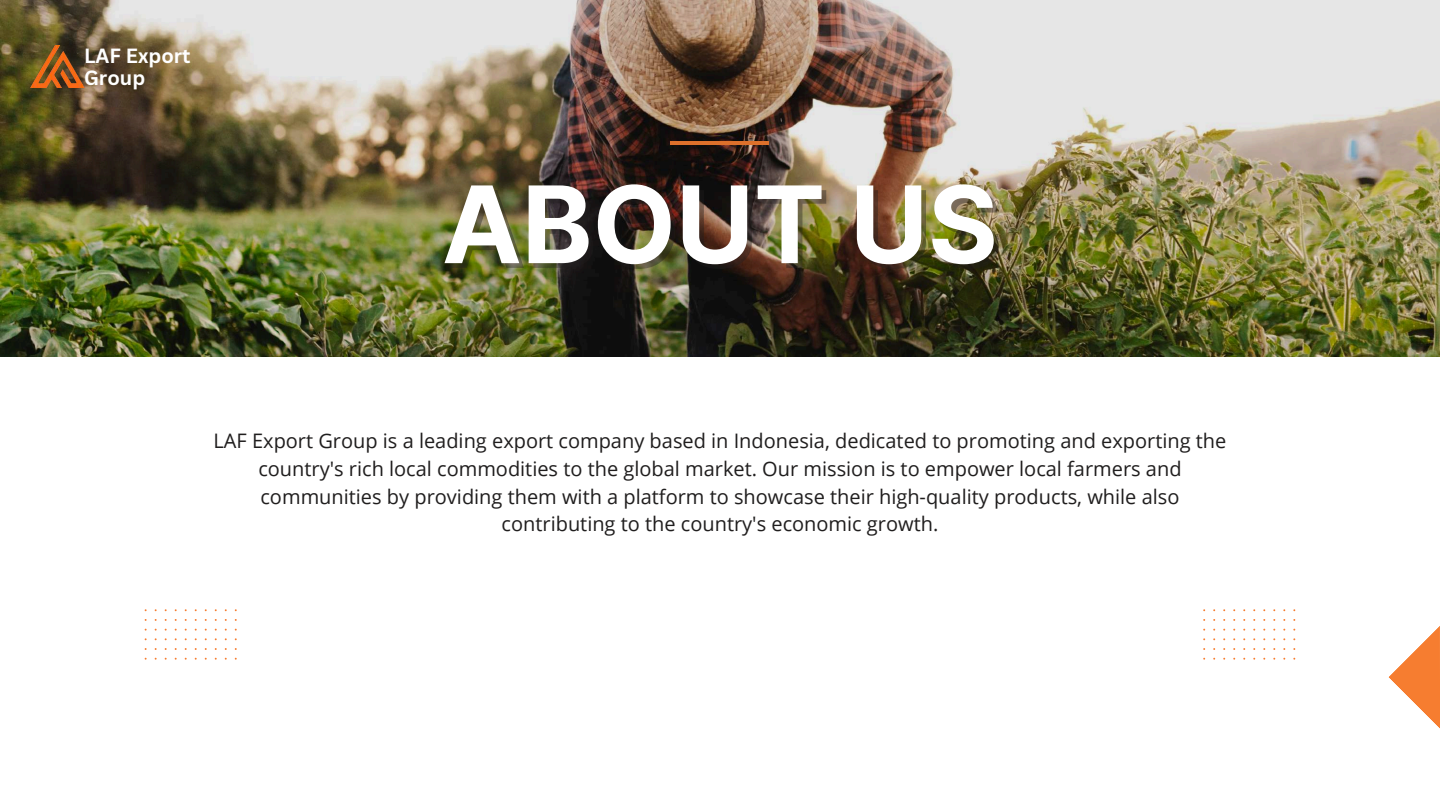
<style>
.page{position:relative;width:1440px;height:810px;background:#fff}
.page>*{position:absolute;margin:0;border:0;box-sizing:border-box;transform-origin:0 0}
.t1{font:700 106.8px "Inter";color:#fff}
.t2{font:20px/27.8px "Open Sans";color:#201e1e;text-align:center}
.t3{font:700 20px/21.8px "Canva Sans";color:#fff}
</style>
<div class="page">
<svg style="left:1388px;top:626px;width:52px;height:103px"></svg>
<svg style="left:145px;top:609px;width:92px;height:50px"></svg>
<svg style="left:1203px;top:609px;width:92px;height:50px"></svg>
<img style="left:0;top:0;width:1440px;height:356px">
<img style="left:30px;top:45px;width:54px;height:42px">
<p class="t3" style="left:84px;top:44px;width:108px">LAF Export<br>Group</p>
<h1 class="t1" style="left:442px;top:161px;width:557px">ABOUT US</h1>
<p class="t2" style="left:214px;top:426px;width:1014px">LAF Export Group is a leading export company based in Indonesia, dedicated to promoting and exporting the country's rich local commodities to the global market. Our mission is to empower local farmers and communities by providing them with a platform to showcase their high-quality products, while also contributing to the country's economic growth.</p>
</div>
